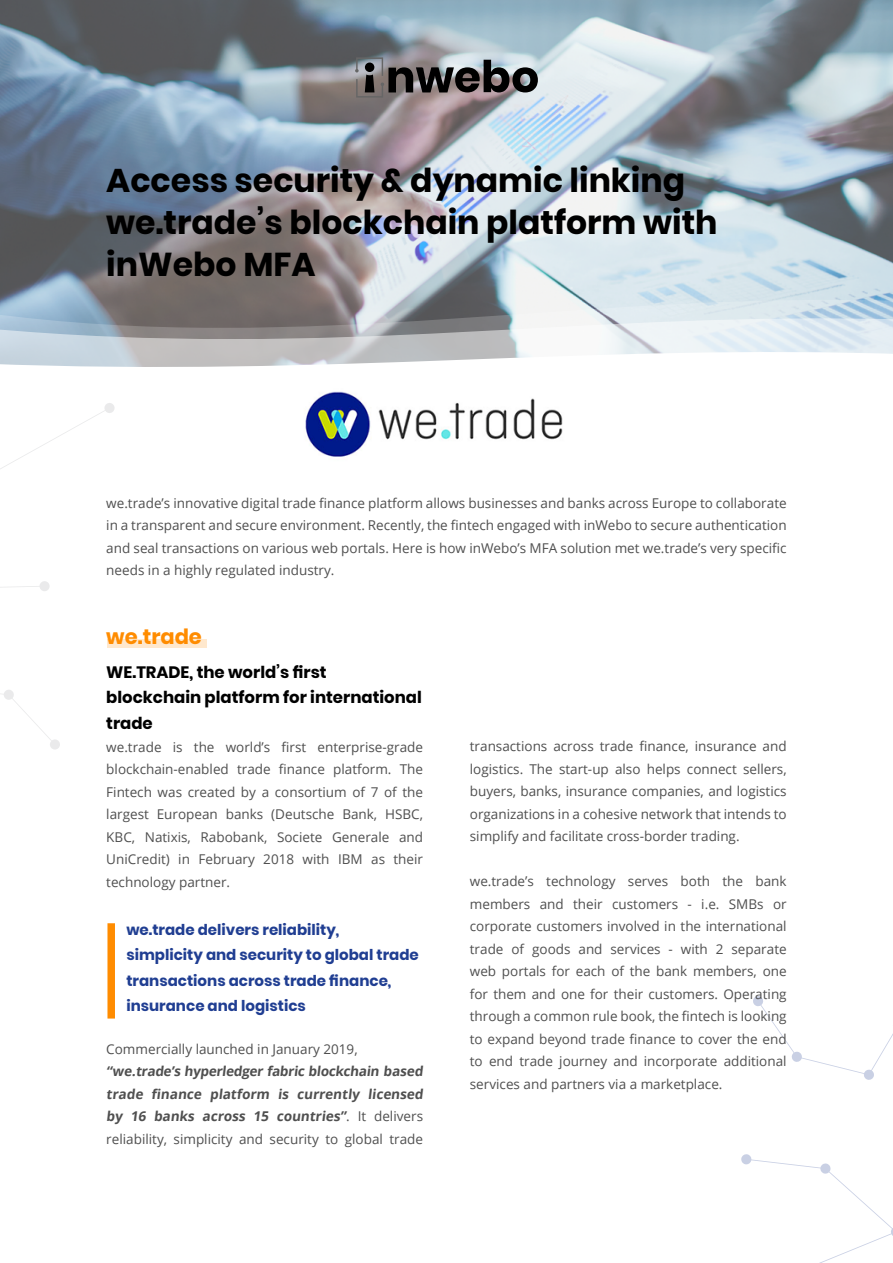
<style>
.page{position:relative;width:893px;height:1263px;background:#fff}
.page>*{position:absolute;margin:0;border:0;box-sizing:border-box;transform-origin:0 0}
.t1{font:700 33px/42px "Poppins";color:#000}
.t2{font:700 21px "Poppins";color:#ff8c00}
.t3{font:700 16.5px/25.5px "Poppins";color:#000}
.t4{font:700 15px/25.5px "Poppins";color:#203e92}
.t5{font:13.5px/22.5px "Open Sans";color:#4f4f4f;text-align:justify}
.t6{font:700 13.5px/22.5px "Open Sans";letter-spacing:-.02em;color:#4f4f4f}
.s1{font-weight:400}
</style>
<div class="page">
<svg style="left:753px;top:996px;width:140px;height:84px"></svg>
<svg style="left:741px;top:1154px;width:152px;height:109px"></svg>
<div style="left:107px;top:639px;width:99px;height:9px;background:#ffe8cd"></div>
<svg style="left:0;top:0;width:893px;height:298px"></svg>
<svg style="left:0;top:298px;width:893px;height:19px"></svg>
<svg style="left:0;top:317px;width:893px;height:26px"></svg>
<svg style="left:0;top:343px;width:893px;height:24px"></svg>
<div style="left:104px;top:403px;width:11px;height:10px;background:#eaeaeb;border-radius:50%"></div>
<div style="left:50px;top:739px;width:10px;height:11px;background:#eaeaeb;border-radius:50%"></div>
<div style="left:39px;top:581px;width:11px;height:10px;background:#eaeaeb;border-radius:50%"></div>
<svg style="left:0;top:409px;width:105px;height:60px"></svg>
<svg style="left:0;top:690px;width:54px;height:51px"></svg>
<svg style="left:0;top:586px;width:40px;height:2px"></svg>
<svg style="left:355px;top:57px;width:183px;height:41px"></svg>
<img style="left:305px;top:391px;width:258px;height:66px">
<div style="left:107px;top:923px;width:8px;height:95px;background:#ff8c00"></div>
<h1 class="t1" style="left:106px;top:160px;width:613px">Access security &amp; dynamic linking we.trade’s blockchain platform with inWebo MFA</h1>
<p class="t5" style="left:106px;top:491px;width:682px">we.trade’s innovative digital trade finance platform allows businesses and banks across Europe to collaborate in a transparent and secure environment. Recently, the fintech engaged with inWebo to secure authentication and seal transactions on various web portals. Here is how inWebo’s MFA solution met we.trade’s very specific needs in a highly regulated industry.</p>
<h2 class="t2" style="left:106px;top:624px;width:97px">we.trade</h2>
<p class="t3" style="left:106px;top:659px;width:317px">WE.TRADE, the world’s first blockchain platform for international trade</p>
<p class="t5" style="left:106px;top:735px;width:318px">we.trade is the world’s first enterprise-grade blockchain-enabled trade finance platform. The Fintech was created by a consortium of 7 of the largest European banks (Deutsche Bank, HSBC, KBC, Natixis, Rabobank, Societe Generale and UniCredit) in February 2018 with IBM as their technology partner.</p>
<p class="t4" style="left:126px;top:917px;width:294px">we.trade delivers reliability, simplicity and security to global trade transactions across trade finance, insurance and logistics</p>
<p class="t5" style="left:106px;top:1037px;width:253px">Commercially launched in January 2019,</p>
<p class="t6" style="left:106px;top:1060px;width:321px">“we.trade’s hyperledger fabric blockchain based trade finance platform is currently licensed by 16 banks across 15 countries”<span class="s1">. I t d e l i ve rs reliability, simplicity and security to global trade</span></p>
<p class="t5" style="left:470px;top:735px;width:318px">transactions across trade finance, insurance and logistics. The start-up also helps connect sellers, buyers, banks, insurance companies, and logistics organizations in a cohesive network that intends to simplify and facilitate cross-border trading.</p>
<p class="t5" style="left:470px;top:870px;width:318px">we.trade’s technology serves both the bank members and their customers - i.e. SMBs or corporate customers involved in the international trade of goods and services - with 2 separate web portals for each of the bank members, one for them and one for their customers. Operating through a common rule book, the fintech is looking to expand beyond trade finance to cover the end to end trade journey and incorporate additional services and partners via a marketplace.</p>
</div>
